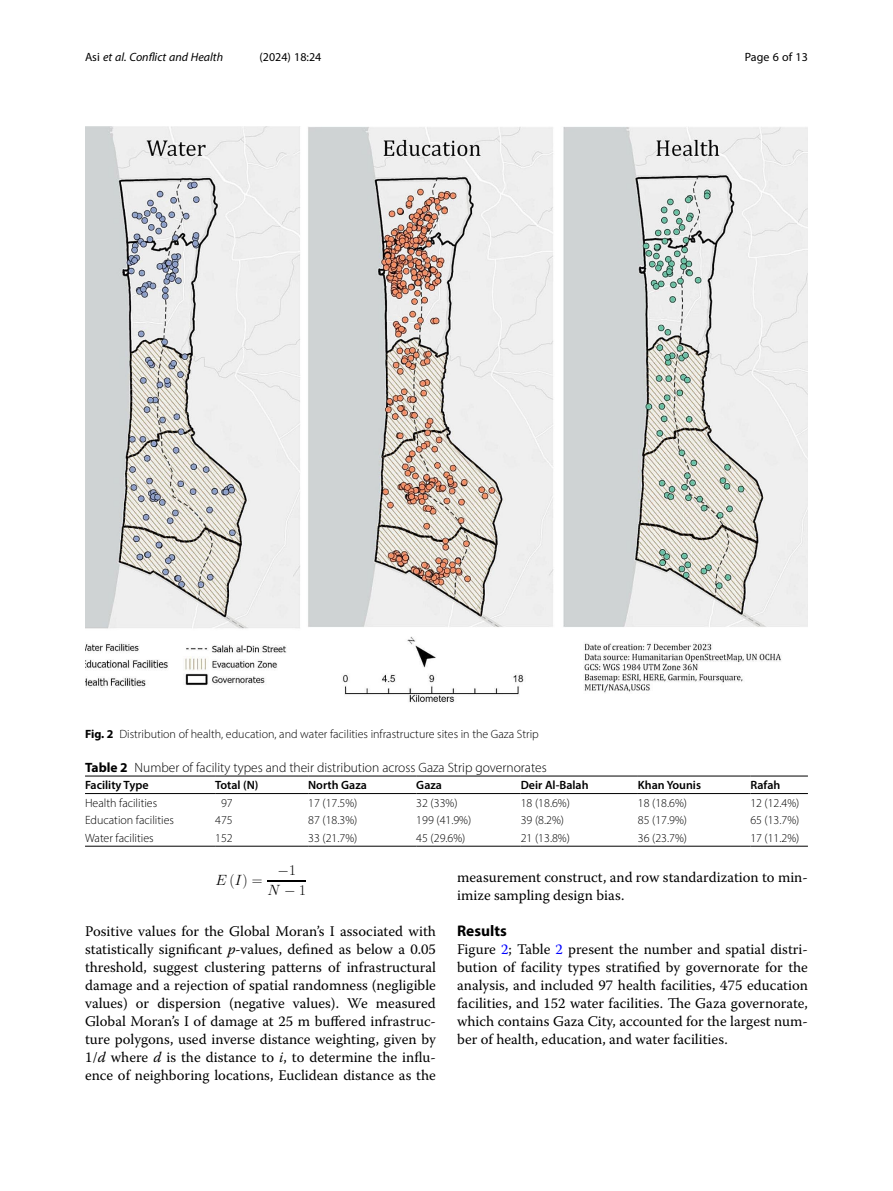
<style>
.page{position:relative;width:893px;height:1191px;background:#fff}
.page>*{position:absolute;margin:0;border:0;box-sizing:border-box;transform-origin:0 0}
.Head_1{font:700 15.45px "Myriad Pro";color:#000}
.t1{font:14.85px "CMR17";color:#000}
.t2{font:14.85px/20.2px "CMSY10";color:#000;text-align:center}
.Body_Text{font:14.7px/18px "Warnock Pro";color:#000;text-align:justify}
.Table_Caption{font:300 13.5px "Myriad Pro";color:#000}
.Table_Body{font:300 12px "Myriad Pro";color:#000}
.Figure_Caption{font:300 12px "Myriad Pro";color:#000}
.Table_Head{font:600 12px "Myriad Pro";color:#000}
.Table_Body_Tab2_Deci{font:300 12px "Myriad Pro";color:#000}
.t3{font:italic 12px "Myriad Pro";color:#000}
.t4{font:12px "Myriad Pro";color:#000}
.s1{font-style:normal}
.s2{font-weight:700}
.s3{font-family:"CMMI12"}
.s4{font-family:"CMR17"}
.s5{font-style:italic}
.s6{color:#00f}
</style>
<div class="page">
<img style="left:268px;top:880px;width:38px;height:1px">
<hr style="left:85px;top:793px;width:130px;height:1px;background:#000">
<hr style="left:215px;top:776px;width:93px;height:1px;background:#000">
<hr style="left:215px;top:793px;width:93px;height:1px;background:#000">
<hr style="left:308px;top:776px;width:108px;height:1px;background:#000">
<hr style="left:308px;top:793px;width:108px;height:1px;background:#000">
<hr style="left:416px;top:776px;width:105px;height:1px;background:#000">
<hr style="left:416px;top:793px;width:105px;height:1px;background:#000">
<hr style="left:521px;top:776px;width:117px;height:1px;background:#000">
<hr style="left:521px;top:793px;width:117px;height:1px;background:#000">
<hr style="left:638px;top:776px;width:112px;height:1px;background:#000">
<hr style="left:638px;top:793px;width:112px;height:1px;background:#000">
<hr style="left:750px;top:776px;width:58px;height:1px;background:#000">
<hr style="left:750px;top:793px;width:58px;height:1px;background:#000">
<hr style="left:85px;top:846px;width:130px;height:1px;background:#000">
<hr style="left:215px;top:846px;width:93px;height:1px;background:#000">
<hr style="left:308px;top:846px;width:108px;height:1px;background:#000">
<hr style="left:416px;top:846px;width:105px;height:1px;background:#000">
<hr style="left:521px;top:846px;width:117px;height:1px;background:#000">
<hr style="left:638px;top:846px;width:112px;height:1px;background:#000">
<hr style="left:750px;top:846px;width:58px;height:1px;background:#000">
<hr style="left:85px;top:776px;width:130px;height:1px;background:#000">
<img style="left:85px;top:126px;width:723px;height:577px">
<p class="t3" style="left:85px;top:50px;width:140px"><span class="s1">Asi</span> et al. Conflict and Health</p>
<p class="t4" style="left:260px;top:50px;width:63px">(2024) 18:24</p>
<p class="t4" style="left:745px;top:50px;width:65px">Page 6 of 13</p>
<p class="Figure_Caption" style="left:85px;top:726px;width:455px"><span class="s2">Fig. 2</span> Distribution of health, education, and water facilities infrastructure sites in the Gaza Strip</p>
<p class="Table_Caption" style="left:85px;top:759px;width:463px"><span class="s2">Table 2</span> Number of facility types and their distribution across Gaza Strip governorates</p>
<p class="Table_Head" style="left:85px;top:777px;width:65px">Facility Type</p>
<p class="Table_Head" style="left:215px;top:777px;width:45px">Total (N)</p>
<p class="Table_Head" style="left:308px;top:777px;width:60px">North Gaza</p>
<p class="Table_Head" style="left:416px;top:777px;width:27px">Gaza</p>
<p class="Table_Head" style="left:521px;top:777px;width:69px">Deir Al-Balah</p>
<p class="Table_Head" style="left:638px;top:777px;width:65px">Khan Younis</p>
<p class="Table_Head" style="left:750px;top:777px;width:31px">Rafah</p>
<p class="Table_Body" style="left:85px;top:795px;width:74px">Health facilities</p>
<p class="Table_Body_Tab2_Deci" style="left:221px;top:795px;width:13px">97</p>
<p class="Table_Body_Tab2_Deci" style="left:308px;top:795px;width:51px">17 (17.5%)</p>
<p class="Table_Body" style="left:416px;top:795px;width:43px">32 (33%)</p>
<p class="Table_Body" style="left:521px;top:795px;width:51px">18 (18.6%)</p>
<p class="Table_Body" style="left:638px;top:795px;width:51px">18 (18.6%)</p>
<p class="Table_Body" style="left:750px;top:795px;width:50px">12 (12.4%)</p>
<p class="Table_Body" style="left:85px;top:813px;width:90px">Education facilities</p>
<p class="Table_Body_Tab2_Deci" style="left:215px;top:813px;width:19px">475</p>
<p class="Table_Body_Tab2_Deci" style="left:308px;top:813px;width:51px">87 (18.3%)</p>
<p class="Table_Body" style="left:416px;top:813px;width:57px">199 (41.9%)</p>
<p class="Table_Body" style="left:521px;top:813px;width:45px">39 (8.2%)</p>
<p class="Table_Body" style="left:638px;top:813px;width:51px">85 (17.9%)</p>
<p class="Table_Body" style="left:750px;top:813px;width:50px">65 (13.7%)</p>
<p class="Table_Body" style="left:85px;top:830px;width:70px">Water facilities</p>
<p class="Table_Body_Tab2_Deci" style="left:215px;top:830px;width:19px">152</p>
<p class="Table_Body_Tab2_Deci" style="left:308px;top:830px;width:51px">33 (21.7%)</p>
<p class="Table_Body" style="left:416px;top:830px;width:51px">45 (29.6%)</p>
<p class="Table_Body" style="left:521px;top:830px;width:51px">21 (13.8%)</p>
<p class="Table_Body" style="left:638px;top:830px;width:51px">36 (23.7%)</p>
<p class="Table_Body" style="left:750px;top:830px;width:50px">17 (11.2%)</p>
<p class="t1" style="left:215px;top:873px;width:49px"><span class="s3">E</span>(<span class="s3">I</span>)=</p>
<p class="t2" style="left:268px;top:859px;width:40px">−<span class="s4">1<br></span><span class="s3">N</span>−<span class="s4">1</span></p>
<p class="Body_Text" style="left:85px;top:922px;width:352px">Positive values for the Global Moran’s I associated with statistically significant <span class="s5">p-</span>values, defined as below a 0.05 threshold, suggest clustering patterns of infrastructural damage and a rejection of spatial randomness (negligible values) or dispersion (negative values). We measured Global Moran’s I of damage at 25 m buffered infrastruc&shy;ture polygons, used inverse distance weighting, given by 1/<span class="s5">d</span> where <span class="s5">d</span> is the distance to <span class="s5">i</span>, to determine the influ&shy;ence of neighboring locations, Euclidean distance as the</p>
<p class="Body_Text" style="left:457px;top:868px;width:352px">measurement construct, and row standardization to min&shy;imize sampling design bias.</p>
<p class="Head_1" style="left:457px;top:921px;width:51px">Results</p>
<p class="Body_Text" style="left:457px;top:940px;width:352px">Figure <span class="s6">2</span>; Table <span class="s6">2</span> present the number and spatial distri&shy;bution of facility types stratified by governorate for the analysis, and included 97 health facilities, 475 education facilities, and 152 water facilities. The Gaza governorate, which contains Gaza City, accounted for the largest num&shy;ber of health, education, and water facilities.</p>
</div>
